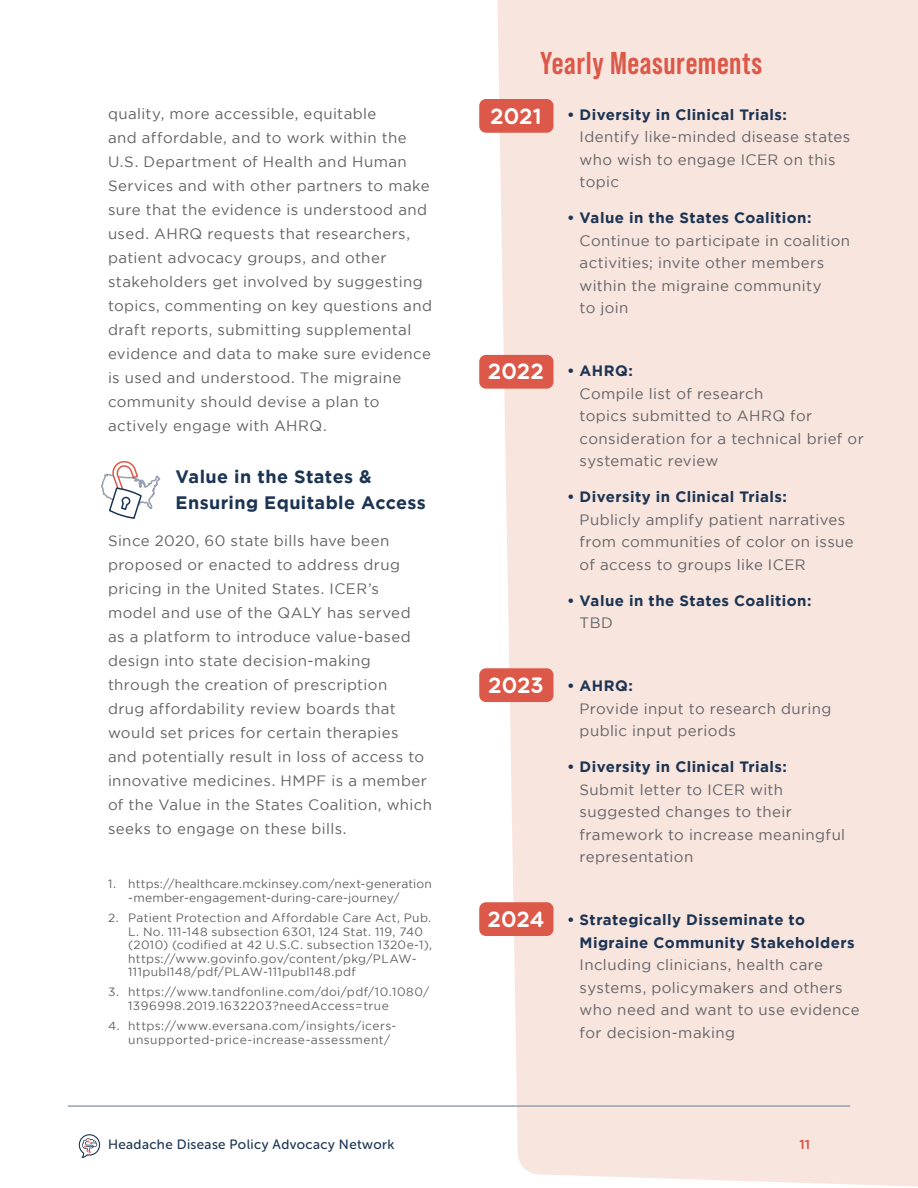
<style>
.page{position:relative;width:918px;height:1188px;background:#fff}
.page>*{position:absolute;margin:0;border:0;box-sizing:border-box;transform-origin:0 0}
.Body_Copy_-_3{font:700 31.5px "Bebas Neue Pro";letter-spacing:.02em;color:#dc5848}
.Body_Copy_-_3-2{font:22.5px "Multicolore";letter-spacing:.015em;color:#fff}
.Body_Copy_-_3-3{font:700 18px/25.5px "Gotham";letter-spacing:.02em;color:#1c3453}
.Body_Copy_-_3-4{font:15px/24px "Gotham";letter-spacing:.025em;color:#636366}
.Body_Copy_-_3-5{font:700 15px/22.5px "Gotham";letter-spacing:.03em;color:#1c3453}
.Body_Copy_-_3-6{font:13.5px "Museo Sans Rounded 500";letter-spacing:.03em;color:#1c3453}
.Body_Copy_-_3-7{font:13.5px "Multicolore";color:#dc5848}
.Body_Copy_-_3-8{font:12px/13.5px "Gotham";letter-spacing:.03em;color:#636366}
.s1{font-weight:700;color:#1c3453}
.s2{font-weight:400;color:#636366}
</style>
<div class="page">
<div style="left:497px;top:0;width:421px;height:1187px;background:#f8e5de"></div>
<div style="left:479px;top:99px;width:75px;height:34px;background:#dc5848;border-radius:7px"></div>
<div style="left:479px;top:355px;width:75px;height:34px;background:#dc5848;border-radius:7px"></div>
<div style="left:479px;top:668px;width:75px;height:34px;background:#dc5848;border-radius:7px"></div>
<div style="left:479px;top:902px;width:75px;height:34px;background:#dc5848;border-radius:7px"></div>
<svg style="left:101px;top:461px;width:60px;height:58px"></svg>
<svg style="left:79px;top:1134px;width:21px;height:24px"></svg>
<hr style="left:68px;top:1105px;width:782px;height:2px;background:#98a1b1">
<p class="Body_Copy_-_3-4" style="left:108px;top:101px;width:326px">quality, more accessible, equitable<br>and affordable, and to work within the U.S. Department of Health and Human Services and with other partners to make sure that the evidence is understood and used. AHRQ requests that researchers, patient advocacy groups, and other stakeholders get involved by suggesting topics, commenting on key questions and draft reports, submitting supplemental evidence and data to make sure evidence is used and understood. The migraine community should devise a plan to actively engage with AHRQ.</p>
<p class="Body_Copy_-_3-3" style="left:176px;top:464px;width:252px">Value in the States &amp;<br>Ensuring Equitable Access</p>
<p class="Body_Copy_-_3-4" style="left:108px;top:529px;width:325px">Since 2020, 60 state bills have been proposed or enacted to address drug pricing in the United States. ICER’s<br>model and use of the QALY has served<br>as a platform to introduce value-based design into state decision-making through the creation of prescription<br>drug affordability review boards that would set prices for certain therapies<br>and potentially result in loss of access to innovative medicines. HMPF is a member of the Value in the States Coalition, which seeks to engage on these bills.</p>
<p class="Body_Copy_-_3-8" style="left:128px;top:877px;width:305px;text-indent:-20px">1. https://healthcare. mckinsey.com/next-generation -member-engagement-during-care-journey/</p>
<p class="Body_Copy_-_3-8" style="left:128px;top:911px;width:305px;text-indent:-20px">2. Patient Protection and Affordable Care Act, Pub.<br>L. No. 111-148 subsection 6301, 124 Stat. 119, 740 (2010) (codified at 42 U.S.C. subsection 1320e-1), https://www.govinfo.gov/content/pkg/PLAW-111publ148/pdf/PLAW-111publ148. pdf</p>
<p class="Body_Copy_-_3-8" style="left:128px;top:985px;width:302px;text-indent:-20px">3. https://www.tandfonline.com/doi/pdf/10.1080/<br>1396998. 2019.1632203?needAccess=true</p>
<p class="Body_Copy_-_3-8" style="left:128px;top:1019px;width:270px;text-indent:-20px">4. https://www.eversana.com/insights/icers&shy;unsupported-price-increase-assessment/</p>
<p class="Body_Copy_-_3" style="left:540px;top:45px;width:224px">Yearly Measurements</p>
<p class="Body_Copy_-_3-2" style="left:491px;top:102px;width:52px">2021</p>
<p class="Body_Copy_-_3-4" style="left:580px;top:103px;width:272px;line-height:22.5px;text-indent:-13px"><span class="s1">• Diversity in Clinical Trials:<br></span>Identify like-minded disease states who wish to engage ICER on this topic</p>
<p class="Body_Copy_-_3-4" style="left:580px;top:207px;width:272px;line-height:22.5px;text-indent:-13px"><span class="s1">• Value in the States Coalition:<br></span>Continue to participate in coalition activities; invite other members within the migraine community<br>to join</p>
<p class="Body_Copy_-_3-2" style="left:488px;top:358px;width:57px">2022</p>
<p class="Body_Copy_-_3-4" style="left:580px;top:360px;width:286px;line-height:22.5px;text-indent:-13px"><span class="s1">• AHRQ:<br></span>Compile list of research<br>topics submitted to AHRQ for consideration for a technical brief or systematic review</p>
<p class="Body_Copy_-_3-4" style="left:580px;top:486px;width:276px;line-height:22.5px;text-indent:-13px"><span class="s1">• Diversity in Clinical Trials:<br></span>Publicly amplify patient narratives from communities of color on issue of access to groups like ICER</p>
<p class="Body_Copy_-_3-5" style="left:580px;top:589px;width:233px;text-indent:-13px">• Value in the States Coalition:<br><span class="s2">TBD</span></p>
<p class="Body_Copy_-_3-2" style="left:488px;top:671px;width:57px">2023</p>
<p class="Body_Copy_-_3-4" style="left:580px;top:675px;width:253px;line-height:22.5px;text-indent:-13px"><span class="s1">• AHRQ:<br></span>Provide input to research during public input periods</p>
<p class="Body_Copy_-_3-4" style="left:580px;top:756px;width:267px;line-height:22.5px;text-indent:-13px"><span class="s1">• Diversity in Clinical Trials:<br></span>Submit letter to ICER with suggested changes to their framework to increase meaningful representation</p>
<p class="Body_Copy_-_3-2" style="left:488px;top:905px;width:58px">2024</p>
<p class="Body_Copy_-_3-4" style="left:580px;top:909px;width:282px;line-height:22.5px;text-indent:-13px"><span class="s1">• Strategically Disseminate to<br>Migraine Community Stakeholders<br></span>Including clinicians, health care systems, policymakers and others who need and want to use evidence for decision-making</p>
<p class="Body_Copy_-_3-6" style="left:108px;top:1137px;width:288px">Headache Disease Policy Advocacy Network</p>
<p class="Body_Copy_-_3-7" style="left:799px;top:1136px;width:12px">11</p>
</div>
